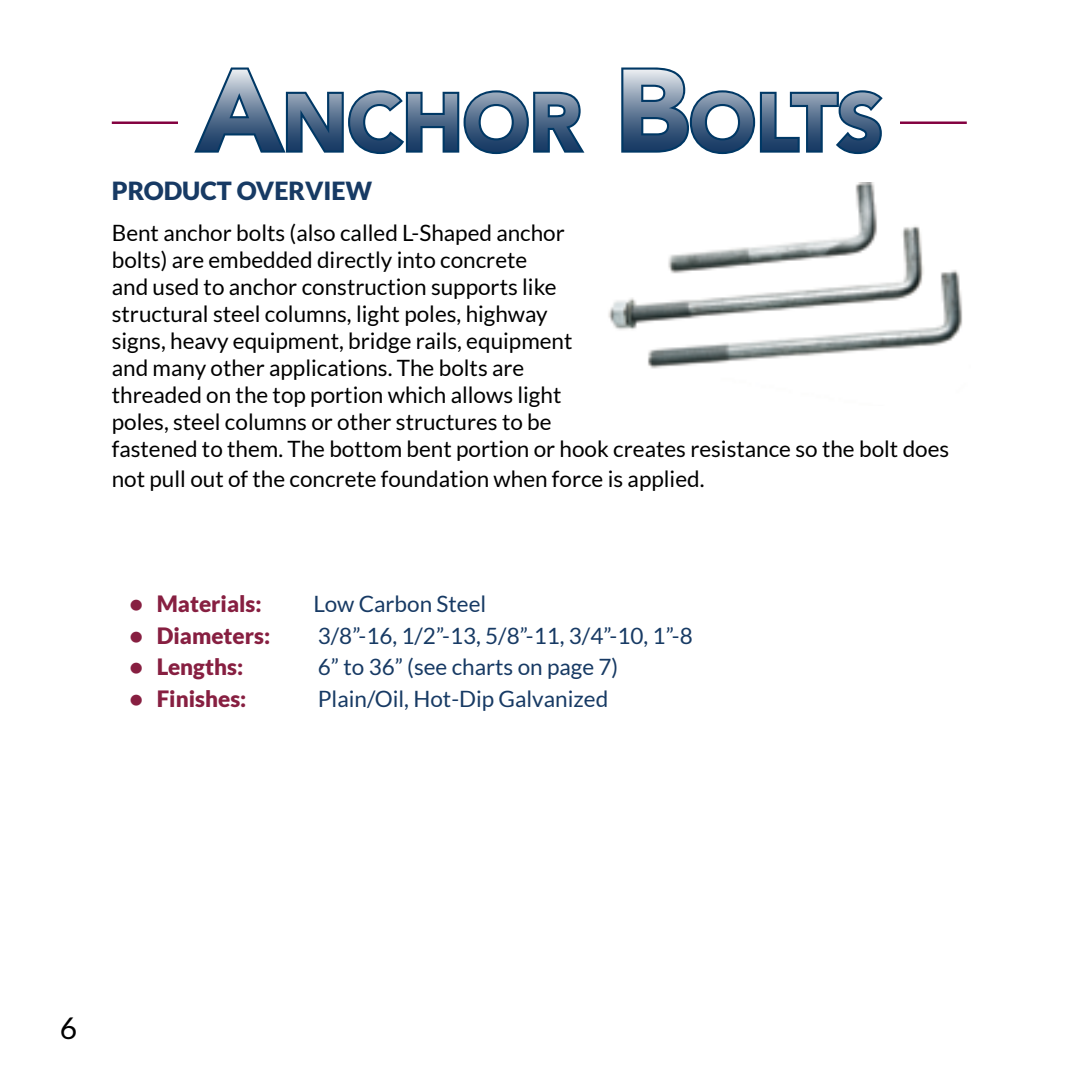
<style>
.page{position:relative;width:1080px;height:1080px;background:#fff}
.page>*{position:absolute;margin:0;border:0;box-sizing:border-box;transform-origin:0 0}
.t1{font:30px "Lato";color:#000}
.t2{font:900 25px "Lato";color:#173a64}
.t3{font:22.5px/27px "Lato";color:#000}
.t4{font:22.5px "Lato";color:#173a64}
.t5{font:900 22.5px "Lato";color:#871f41}
</style>
<div class="page">
<img style="left:608px;top:183px;width:355px;height:186px">
<hr style="left:112px;top:122px;width:855px;height:2px;background:#83003f">
<div style="left:178px;top:86px;width:721px;height:61px;background:#fff"></div>
<svg style="left:194px;top:68px;width:390px;height:86px"></svg>
<svg style="left:621px;top:68px;width:262px;height:86px"></svg>
<p class="t2" style="left:112px;top:176px;width:262px">PRODUCT OVERVIEW</p>
<p class="t3" style="left:112px;top:219px;width:839px">Bent anchor bolts (also called L-Shaped anchor<br>bolts) are embedded directly into concrete<br>and used to anchor construction supports like<br>structural steel columns, light poles, highway<br>signs, heavy equipment, bridge rails, equipment<br>and many other applications. The bolts are<br>threaded on the top portion which allows light<br>poles, steel columns or other structures to be<br>fastened to them. The bottom bent portion or hook creates resistance so the bolt does</p>
<p class="t3" style="left:112px;top:465px;width:594px">not pull out of the concrete foundation when force is applied.</p>
<p class="t5" style="left:130px;top:591px;width:133px">• Materials:</p>
<p class="t4" style="left:314px;top:591px;width:174px">Low Carbon Steel</p>
<p class="t5" style="left:130px;top:622px;width:142px">• Diameters:</p>
<p class="t4" style="left:318px;top:623px;width:376px">3/8”-16, 1/2”-13, 5/8”-11, 3/4”-10, 1”-8</p>
<p class="t5" style="left:130px;top:654px;width:115px">• Lengths:</p>
<p class="t4" style="left:318px;top:654px;width:302px">6” to 36” (see charts on page 7)</p>
<p class="t5" style="left:130px;top:685px;width:118px">• Finishes:</p>
<p class="t4" style="left:318px;top:686px;width:292px">Plain/Oil, Hot-Dip Galvanized</p>
<h1 class="t1" style="left:60px;top:1012px;width:19px">6</h1>
</div>
